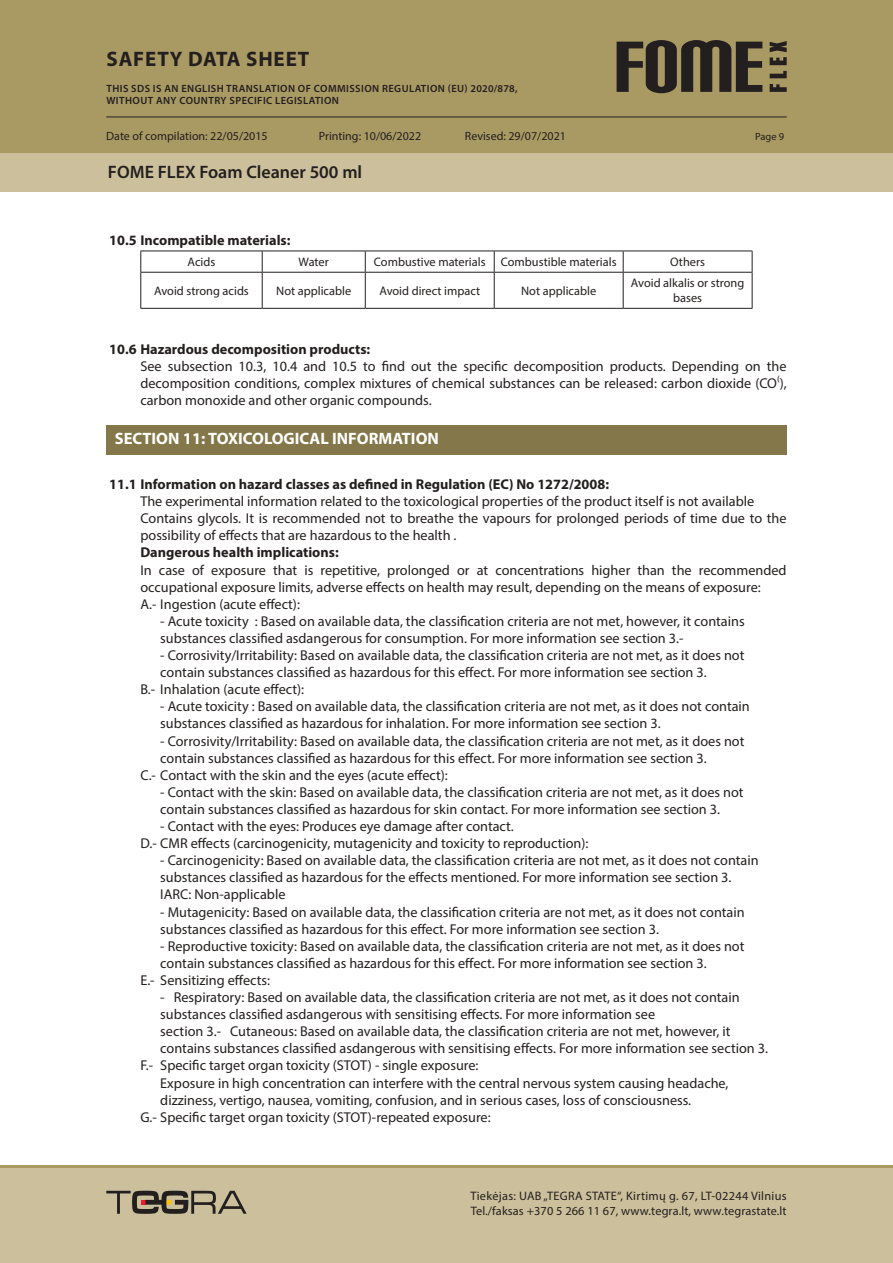
<style>
.page{position:relative;width:893px;height:1263px;background:#fff}
.page>*{position:absolute;margin:0;border:0;box-sizing:border-box;transform-origin:0 0}
.t1{font:700 21px "Myriad Pro";letter-spacing:.04em;color:#241f1f}
.t2{font:600 18px "Myriad Pro";color:#241f1f}
.t3{font:700 16.5px "Myriad Pro";color:#fff}
.t4{font:14.25px/17.1px "Myriad Pro";color:#241f1f}
.t5{font:700 14.25px "Myriad Pro";color:#241f1f}
.t6{font:12.3px/14.7px "Myriad Pro";color:#241f1f}
.t7{font:12px "Myriad Pro";color:#241f1f}
.t8{font:600 10.5px/12.6px "Myriad Pro";letter-spacing:.04em;color:#241f1f}
.t9{font:10.5px "Myriad Pro";color:#241f1f}
</style>
<div class="page">
<div style="left:0;top:0;width:893px;height:191px;background:#a99a64"></div>
<div style="left:0;top:153px;width:893px;height:38px;background:#cbc09b"></div>
<div style="left:0;top:1165px;width:893px;height:98px;background:#cbc09b"></div>
<hr style="left:0;top:1165px;width:893px;height:2px;background:#a99a64">
<svg style="left:770px;top:84px;width:17px;height:8px"></svg>
<svg style="left:770px;top:71px;width:17px;height:7px"></svg>
<svg style="left:770px;top:41px;width:17px;height:24px"></svg>
<svg style="left:617px;top:40px;width:145px;height:53px"></svg>
<svg style="left:106px;top:1191px;width:141px;height:23px"></svg>
<hr style="left:106px;top:117px;width:681px;height:1px;background:#241f1f">
<hr style="left:140px;top:251px;width:122px;height:1px;background:#241f1f">
<svg style="left:140px;top:251px;width:1px;height:21px"></svg>
<hr style="left:262px;top:251px;width:103px;height:1px;background:#241f1f">
<svg style="left:262px;top:251px;width:1px;height:21px"></svg>
<hr style="left:365px;top:251px;width:129px;height:1px;background:#241f1f">
<svg style="left:365px;top:251px;width:1px;height:21px"></svg>
<hr style="left:494px;top:251px;width:129px;height:1px;background:#241f1f">
<svg style="left:494px;top:251px;width:1px;height:21px"></svg>
<hr style="left:623px;top:251px;width:129px;height:1px;background:#241f1f">
<svg style="left:623px;top:251px;width:1px;height:21px"></svg>
<svg style="left:752px;top:251px;width:1px;height:21px"></svg>
<hr style="left:140px;top:272px;width:122px;height:1px;background:#241f1f">
<hr style="left:140px;top:273px;width:1px;height:35px;background:#241f1f">
<hr style="left:262px;top:272px;width:103px;height:1px;background:#241f1f">
<hr style="left:262px;top:273px;width:1px;height:35px;background:#241f1f">
<hr style="left:365px;top:272px;width:129px;height:1px;background:#241f1f">
<hr style="left:365px;top:273px;width:1px;height:35px;background:#241f1f">
<hr style="left:494px;top:272px;width:129px;height:1px;background:#241f1f">
<hr style="left:494px;top:273px;width:1px;height:35px;background:#241f1f">
<hr style="left:623px;top:272px;width:129px;height:1px;background:#241f1f">
<hr style="left:623px;top:273px;width:1px;height:35px;background:#241f1f">
<hr style="left:752px;top:273px;width:1px;height:35px;background:#241f1f">
<hr style="left:140px;top:308px;width:122px;height:1px;background:#241f1f">
<hr style="left:262px;top:308px;width:103px;height:1px;background:#241f1f">
<hr style="left:365px;top:308px;width:129px;height:1px;background:#241f1f">
<hr style="left:494px;top:308px;width:129px;height:1px;background:#241f1f">
<hr style="left:623px;top:308px;width:129px;height:1px;background:#241f1f">
<div style="left:106px;top:425px;width:681px;height:30px;background:#847749"></div>
<h1 class="t1" style="left:107px;top:46px;width:204px">SAFETY DATA SHEET</h1>
<p class="t8" style="left:106px;top:82px;width:413px">THIS SDS IS AN ENGLISH TRANSLATION OF COMMISSION REGULATION (EU) 2020/878,<br>WITHOUT ANY COUNTRY SPECIFIC LEGISLATION</p>
<p class="t7" style="left:106px;top:128px;width:163px">Date of compilation: 22/05/2015</p>
<p class="t7" style="left:319px;top:128px;width:104px">Printing: 10/06/2022</p>
<p class="t7" style="left:465px;top:128px;width:103px">Revised: 29/07/2021</p>
<p class="t9" style="left:755px;top:130px;width:31px">Page 9</p>
<p class="t2" style="left:108px;top:160px;width:256px">FOME FLEX Foam Cleaner 500 ml</p>
<p class="t5" style="left:109px;top:230px;width:183px">10.5 Incompatible materials:</p>
<p class="t6" style="left:188px;top:255px;width:29px">Acids</p>
<p class="t6" style="left:299px;top:255px;width:32px">Water</p>
<p class="t6" style="left:374px;top:255px;width:244px">Combustive materials Combustible materials</p>
<p class="t6" style="left:670px;top:255px;width:36px">Others</p>
<p class="t6" style="left:154px;top:283px;width:96px">Avoid strong acids</p>
<p class="t6" style="left:276px;top:283px;width:77px">Not applicable</p>
<p class="t6" style="left:379px;top:283px;width:102px">Avoid direct impact</p>
<p class="t6" style="left:521px;top:283px;width:77px">Not applicable</p>
<p class="t6" style="left:631px;top:276px;width:115px;text-align:center">Avoid alkalis or strong bases</p>
<p class="t5" style="left:109px;top:340px;width:263px">10.6 Hazardous decomposition products:</p>
<p class="t4" style="left:140px;top:358px;width:648px;text-align:justify">See subsection 10.3, 10.4 and 10.5 to find out the specific decomposition products. Depending on the decomposition conditions, complex mixtures of chemical substances can be released: carbon dioxide (CO⁽), carbon monoxide and other organic compounds.</p>
<p class="t3" style="left:115px;top:428px;width:326px">SECTION 11: TOXICOLOGICAL INFORMATION</p>
<p class="t5" style="left:109px;top:475px;width:501px">11.1 Information on hazard classes as defined in Regulation (EC) No 1272/2008:</p>
<p class="t4" style="left:140px;top:492px;width:648px">The experimental information related to the toxicological properties of the product itself is not available<br>Contains glycols. It is recommended not to breathe the vapours for prolonged periods of time due to the possibility of effects that are hazardous to the health .</p>
<p class="t5" style="left:140px;top:543px;width:200px">Dangerous health implications:</p>
<p class="t4" style="left:140px;top:561px;width:648px">In case of exposure that is repetitive, prolonged or at concentrations higher than the recommended occupational exposure limits, adverse effects on health may result, depending on the means of exposure:<br>A.- Ingestion (acute effect):</p>
<p class="t4" style="left:160px;top:612px;width:586px">- Acute toxicity : Based on available data, the classification criteria are not met, however, it contains substances classified asdangerous for consumption. For more information see section 3.-</p>
<p class="t4" style="left:160px;top:646px;width:586px">- Corrosivity/Irritability: Based on available data, the classification criteria are not met, as it does not</p>
<p class="t4" style="left:160px;top:663px;width:548px">contain substances classified as hazardous for this effect. For more information see section 3.</p>
<p class="t4" style="left:140px;top:681px;width:165px">B.- Inhalation (acute effect):</p>
<p class="t4" style="left:160px;top:698px;width:591px">- Acute toxicity : Based on available data, the classification criteria are not met, as it does not contain substances classified as hazardous for inhalation. For more information see section 3.</p>
<p class="t4" style="left:160px;top:732px;width:586px">- Corrosivity/Irritability: Based on available data, the classification criteria are not met, as it does not</p>
<p class="t4" style="left:160px;top:749px;width:548px">contain substances classified as hazardous for this effect. For more information see section 3.</p>
<p class="t4" style="left:140px;top:766px;width:309px">C.- Contact with the skin and the eyes (acute effect):</p>
<p class="t4" style="left:160px;top:783px;width:585px">- Contact with the skin: Based on available data, the classification criteria are not met, as it does not contain substances classified as hazardous for skin contact. For more information see section 3.</p>
<p class="t4" style="left:140px;top:817px;width:450px;text-indent:20px">- Contact with the eyes: Produces eye damage after contact.<br>D.- CMR effects (carcinogenicity, mutagenicity and toxicity to reproduction):</p>
<p class="t4" style="left:160px;top:852px;width:600px">- Carcinogenicity: Based on available data, the classification criteria are not met, as it does not contain substances classified as hazardous for the effects mentioned. For more information see section 3.<br>IARC: Non-applicable</p>
<p class="t4" style="left:160px;top:903px;width:586px">- Mutagenicity: Based on available data, the classification criteria are not met, as it does not contain substances classified as hazardous for this effect. For more information see section 3.</p>
<p class="t4" style="left:160px;top:937px;width:586px">- Reproductive toxicity: Based on available data, the classification criteria are not met, as it does not</p>
<p class="t4" style="left:160px;top:954px;width:548px">contain substances classified as hazardous for this effect. For more information see section 3.</p>
<p class="t4" style="left:140px;top:971px;width:131px">E.- Sensitizing effects:</p>
<p class="t4" style="left:160px;top:988px;width:581px">- Respiratory: Based on available data, the classification criteria are not met, as it does not contain</p>
<p class="t4" style="left:160px;top:1005px;width:496px">substances classified asdangerous with sensitising effects. For more information see</p>
<p class="t4" style="left:160px;top:1023px;width:572px">section 3.- Cutaneous: Based on available data, the classification criteria are not met, however, it</p>
<p class="t4" style="left:160px;top:1040px;width:609px">contains substances classified asdangerous with sensitising effects. For more information see section 3.</p>
<p class="t4" style="left:140px;top:1057px;width:340px">F.- Specific target organ toxicity (STOT) - single exposure:</p>
<p class="t4" style="left:160px;top:1074px;width:570px">Exposure in high concentration can interfere with the central nervous system causing headache,</p>
<p class="t4" style="left:160px;top:1091px;width:532px">dizziness, vertigo, nausea, vomiting, confusion, and in serious cases, loss of consciousness.</p>
<p class="t4" style="left:140px;top:1108px;width:352px">G.- Specific target organ toxicity (STOT)-repeated exposure:</p>
<p class="t6" style="left:470px;top:1188px;width:318px">Tiekėjas: UAB „TEGRA STATE“, Kirtimų g. 67, LT-02244 Vilnius<br>Tel./faksas +370 5 266 11 67, www.tegra.lt, www.tegrastate.lt</p>
</div>
